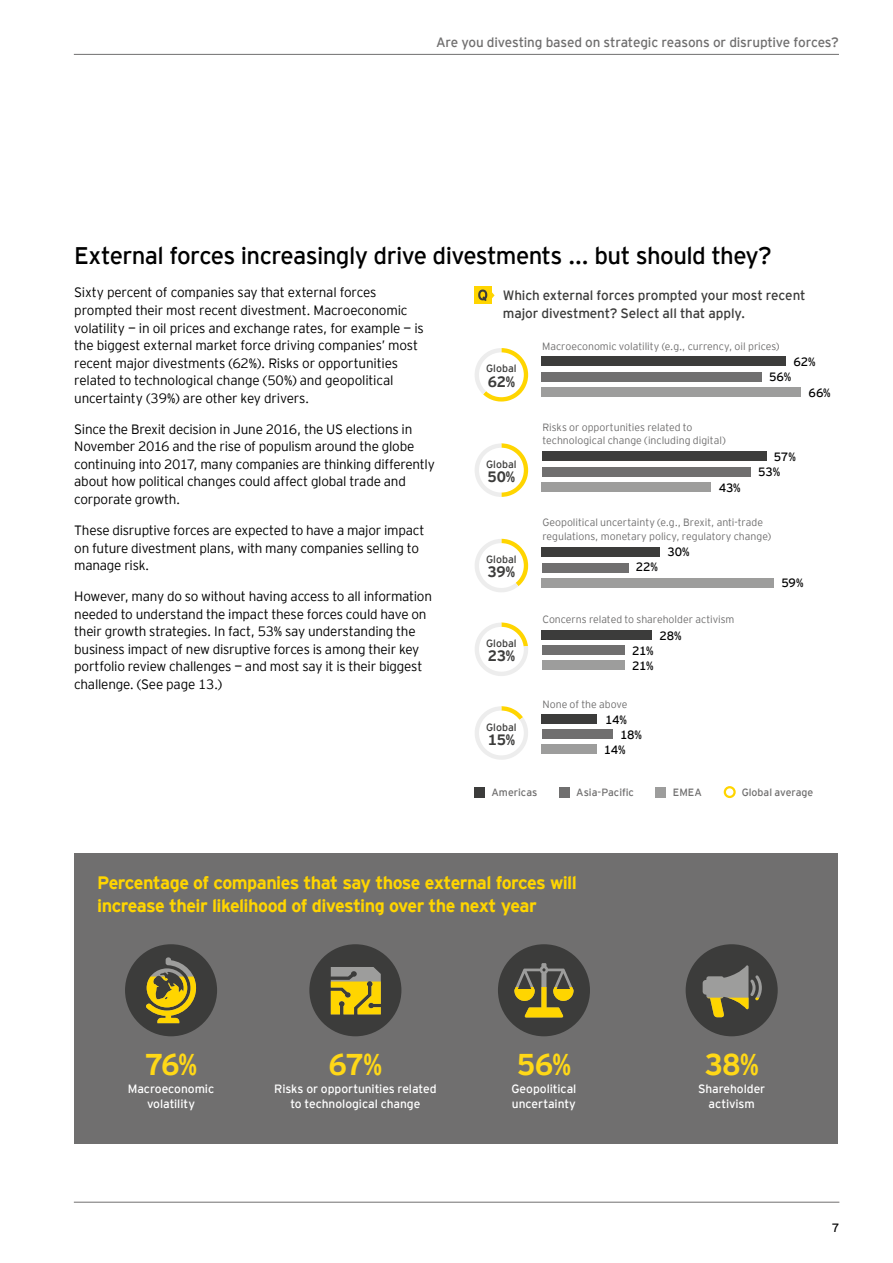
<style>
.page{position:relative;width:893px;height:1263px;background:#fff}
.page>*{position:absolute;margin:0;border:0;box-sizing:border-box;transform-origin:0 0}
.t1{font:75px "Chartwell Pies";color:#ffd500}
.t2{font:700 30px "EY Interstate";letter-spacing:-.04em;color:#ffd817}
.t3{font:24px "EY Interstate";letter-spacing:-.025em;color:#000}
.t4{font:700 18px/22.5px "EY Interstate";letter-spacing:-.035em;color:#ffd500}
.t5{font:700 15px "EY Interstate";letter-spacing:-.02em;color:#3c3c3b}
.t6{font:300 13.5px/17.5px "EY Interstate";letter-spacing:-.015em;color:#000}
.t7{font:13.5px/18px "EY Interstate";letter-spacing:-.01em;color:#3c3c3b}
.t8{font:13.5px "EY Interstate";letter-spacing:-.015em;color:#706f6f}
.t9{font:12px/15px "EY Interstate";letter-spacing:-.005em;color:#fff;text-align:center}
.t10{font:12px/15.3px "EY Interstate";letter-spacing:-.015em;color:#000}
.t11{font:300 10.5px/13.6px "EY Interstate";letter-spacing:-.005em;color:#706f6f}
.t12{font:10.5px "EY Interstate";color:#706f6f}
.t13{font:10.5px "EY Interstate";color:#3c3c3b}
.s1{color:#ededed}
.s2{color:#fff}
</style>
<div class="page">
<div style="left:474px;top:287px;width:17px;height:17px;background:#ffd500"></div>
<svg style="left:478px;top:290px;width:17px;height:11px"></svg>
<div style="left:542px;top:547px;width:118px;height:9px;background:#3c3c3b"></div>
<div style="left:542px;top:563px;width:86px;height:9px;background:#706f6f"></div>
<div style="left:542px;top:578px;width:232px;height:9px;background:#9d9d9c"></div>
<div style="left:541px;top:357px;width:244px;height:9px;background:#3c3c3b"></div>
<div style="left:541px;top:373px;width:221px;height:9px;background:#706f6f"></div>
<div style="left:541px;top:388px;width:260px;height:9px;background:#9d9d9c"></div>
<div style="left:542px;top:451px;width:224px;height:10px;background:#3c3c3b"></div>
<div style="left:542px;top:467px;width:208px;height:10px;background:#706f6f"></div>
<div style="left:542px;top:482px;width:169px;height:10px;background:#9d9d9c"></div>
<div style="left:542px;top:630px;width:110px;height:10px;background:#3c3c3b"></div>
<div style="left:542px;top:645px;width:82px;height:10px;background:#706f6f"></div>
<div style="left:542px;top:660px;width:82px;height:10px;background:#9d9d9c"></div>
<div style="left:542px;top:715px;width:55px;height:9px;background:#3c3c3b"></div>
<div style="left:542px;top:730px;width:71px;height:9px;background:#706f6f"></div>
<div style="left:542px;top:745px;width:55px;height:9px;background:#9d9d9c"></div>
<div style="left:75px;top:853px;width:763px;height:290px;background:#706f6f"></div>
<div style="left:125px;top:944px;width:92px;height:92px;background:#3c3c3b;border-radius:50%"></div>
<div style="left:498px;top:944px;width:92px;height:92px;background:#3c3c3b;border-radius:50%"></div>
<div style="left:309px;top:944px;width:92px;height:92px;background:#3c3c3b;border-radius:50%"></div>
<div style="left:686px;top:944px;width:92px;height:92px;background:#3c3c3b;border-radius:50%"></div>
<svg style="left:146px;top:957px;width:50px;height:66px"></svg>
<svg style="left:514px;top:963px;width:60px;height:54px"></svg>
<svg style="left:331px;top:967px;width:50px;height:47px"></svg>
<svg style="left:703px;top:965px;width:59px;height:52px"></svg>
<div style="left:474px;top:787px;width:10px;height:10px;background:#3c3c3b"></div>
<div style="left:559px;top:787px;width:10px;height:10px;background:#706f6f"></div>
<div style="left:656px;top:787px;width:10px;height:10px;background:#9d9d9c"></div>
<div style="left:724px;top:786px;width:12px;height:12px;border:2px solid #ffd500;border-radius:50%"></div>
<hr style="left:74px;top:1202px;width:765px;height:1px;background:#706f6f">
<hr style="left:74px;top:54px;width:765px;height:1px;background:#706f6f">
<p class="t8" style="left:436px;top:32px;width:404px">Are you divesting based on strategic reasons or disruptive forces?</p>
<h3 class="t3" style="left:74px;top:239px;width:699px">External forces increasingly drive divestments ... but should they?</h3>
<p class="t7" style="left:503px;top:286px;width:304px">Which external forces prompted your most recent major divestment? Select all that apply.</p>
<p class="t6" style="left:74px;top:283px;width:351px">Sixty percent of companies say that external forces prompted their most recent divestment. Macroeconomic volatility — in oil prices and exchange rates, for example — is the biggest external market force driving companies’ most recent major divestments (62%). Risks or opportunities related to technological change (50%) and geopolitical uncertainty (39%) are other key drivers.</p>
<p class="t6" style="left:74px;top:419px;width:362px">Since the Brexit decision in June 2016, the US elections in November 2016 and the rise of populism around the globe continuing into 2017, many companies are thinking differently about how political changes could affect global trade and corporate growth.</p>
<p class="t6" style="left:74px;top:521px;width:352px">These disruptive forces are expected to have a major impact on future divestment plans, with many companies selling to manage risk.</p>
<p class="t6" style="left:74px;top:587px;width:359px">However, many do so without having access to all information needed to understand the impact these forces could have on their growth strategies. In fact, 53% say understanding the business impact of new disruptive forces is among their key portfolio review challenges — and most say it is their biggest challenge. (See page 13.)</p>
<p class="t11" style="left:542px;top:338px;width:239px">Macroeconomic volatility (e.g., currency, oil prices)</p>
<h1 class="t1" style="left:471px;top:329px;width:120px">62<span class="s1">38</span><span class="s2">R</span></h1>
<p class="t10" style="left:793px;top:353px;width:24px">62%</p>
<p class="t13" style="left:486px;top:361px;width:32px">Global</p>
<p class="t5" style="left:488px;top:370px;width:29px">62%</p>
<p class="t10" style="left:769px;top:369px;width:24px">56%</p>
<p class="t10" style="left:808px;top:385px;width:24px">66%</p>
<p class="t11" style="left:542px;top:419px;width:185px">Risks or opportunities related to technological change (including digital)</p>
<h1 class="t1" style="left:471px;top:424px;width:120px">50<span class="s1">50</span><span class="s2">R</span></h1>
<p class="t10" style="left:758px;top:448px;width:39px;text-indent:16px">57%<br>53%</p>
<p class="t13" style="left:486px;top:456px;width:32px">Global</p>
<p class="t5" style="left:487px;top:466px;width:29px">50%</p>
<p class="t10" style="left:719px;top:479px;width:24px">43%</p>
<p class="t11" style="left:542px;top:515px;width:230px">Geopolitical uncertainty (e.g., Brexit, anti-trade regulations, monetary policy, regulatory change)</p>
<p class="t10" style="left:667px;top:543px;width:24px">30%</p>
<p class="t10" style="left:636px;top:559px;width:24px">22%</p>
<h1 class="t1" style="left:471px;top:519px;width:120px">39<span class="s1">61</span><span class="s2">R</span></h1>
<p class="t13" style="left:486px;top:552px;width:32px">Global</p>
<p class="t5" style="left:488px;top:561px;width:29px">39%</p>
<p class="t10" style="left:781px;top:575px;width:24px">59%</p>
<p class="t11" style="left:542px;top:612px;width:194px">Concerns related to shareholder activism</p>
<p class="t10" style="left:660px;top:627px;width:24px">28%</p>
<p class="t10" style="left:632px;top:642px;width:23px">21%</p>
<h1 class="t1" style="left:471px;top:603px;width:120px">23<span class="s1">77</span><span class="s2">R</span></h1>
<p class="t13" style="left:486px;top:636px;width:32px">Global</p>
<p class="t5" style="left:488px;top:645px;width:29px">23%</p>
<p class="t10" style="left:632px;top:657px;width:23px">21%</p>
<h1 class="t1" style="left:471px;top:687px;width:120px">15<span class="s1">85</span><span class="s2">R</span></h1>
<p class="t13" style="left:486px;top:719px;width:32px">Global</p>
<p class="t5" style="left:488px;top:729px;width:29px">15%</p>
<p class="t11" style="left:542px;top:696px;width:87px">None of the above</p>
<p class="t10" style="left:620px;top:711px;width:23px;text-indent:-15px">14%<br>18%</p>
<p class="t10" style="left:604px;top:742px;width:23px">14%</p>
<p class="t12" style="left:491px;top:785px;width:47px">Americas</p>
<p class="t12" style="left:576px;top:785px;width:59px">Asia-Pacific</p>
<p class="t12" style="left:673px;top:785px;width:30px">EMEA</p>
<p class="t12" style="left:742px;top:785px;width:73px">Global average</p>
<h3 class="t4" style="left:97px;top:870px;width:481px">Percentage of companies that say those external forces will increase their likelihood of divesting over the next year</h3>
<h2 class="t2" style="left:145px;top:1042px;width:54px">76%</h2>
<h2 class="t2" style="left:329px;top:1042px;width:55px">67%</h2>
<h2 class="t2" style="left:517px;top:1042px;width:56px">56%</h2>
<h2 class="t2" style="left:704px;top:1042px;width:56px">38%</h2>
<p class="t9" style="left:128px;top:1081px;width:88px">Macroeconomic volatility</p>
<p class="t9" style="left:274px;top:1081px;width:164px">Risks or opportunities related to technological change</p>
<p class="t9" style="left:511px;top:1081px;width:66px;text-align:left">Geopolitical uncertainty</p>
<p class="t9" style="left:698px;top:1081px;width:69px">Shareholder activism</p>
<p class="t10" style="left:832px;top:1219px;width:9px">7</p>
</div>
